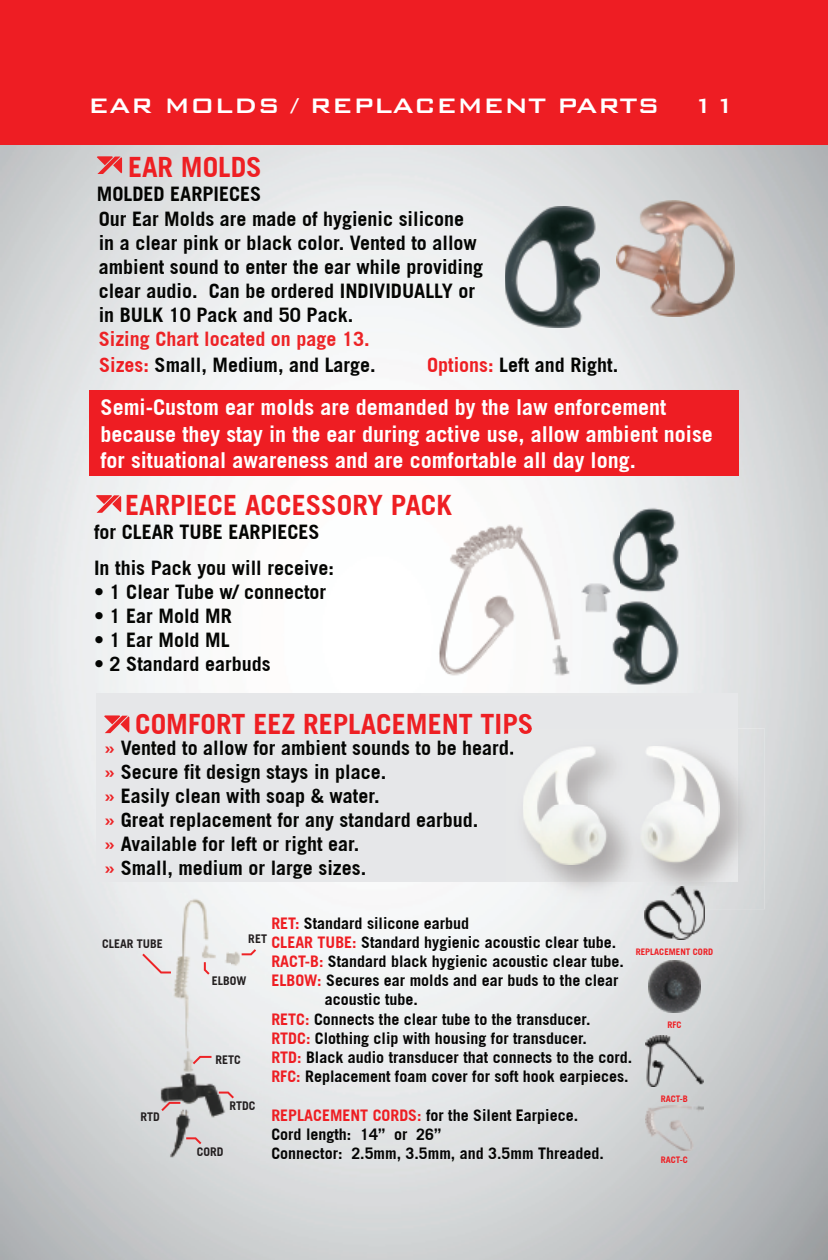
<style>
.page{position:relative;width:828px;height:1260px;background:#fff}
.page>*{position:absolute;margin:0;border:0;box-sizing:border-box;transform-origin:0 0}
.t1{font:700 28px "Trade Gothic";color:#ee1f23}
.t2{font:500 28px "Bank Gothic BT";color:#fff}
.t3{font:700 22px/26.4px "Trade Gothic";color:#fff}
.t4{font:700 20px/24px "Trade Gothic";color:#040503}
.t5{font:700 20px "Trade Gothic";color:#ed2326}
.t6{font:700 16px/19.2px "Trade Gothic";color:#050504}
.t7{font:700 12px "Trade Gothic";color:#231f20}
.t8{font:700 9px "Trade Gothic";color:#ee1e23}
.s1{color:#ee1e23}
.s2{color:#ee1f23}
.s3{color:#ed2326}
</style>
<div class="page">
<img style="left:0;top:144px;width:828px;height:1116px">
<div style="left:96px;top:693px;width:642px;height:189px;background:#e6e7e9"></div>
<svg style="left:104px;top:715px;width:25px;height:18px"></svg>
<img style="left:505px;top:729px;width:260px;height:180px">
<img style="left:505px;top:729px;width:233px;height:153px">
<img style="left:505px;top:729px;width:27px;height:5px">
<img style="left:505px;top:740px;width:8px;height:15px">
<img style="left:523px;top:746px;width:196px;height:118px">
<img style="left:644px;top:887px;width:60px;height:52px">
<img style="left:645px;top:1035px;width:59px;height:51px">
<img style="left:648px;top:960px;width:52px;height:52px">
<img style="left:646px;top:1106px;width:57px;height:45px">
<img style="left:421px;top:503px;width:267px;height:190px">
<svg style="left:96px;top:495px;width:25px;height:18px"></svg>
<div style="left:0;top:0;width:828px;height:144px;background:#ee1d23"></div>
<img style="left:617px;top:201px;width:117px;height:116px">
<svg style="left:97px;top:156px;width:25px;height:18px"></svg>
<img style="left:115px;top:894px;width:173px;height:269px">
<svg style="left:142px;top:954px;width:29px;height:20px"></svg>
<svg style="left:204px;top:962px;width:6px;height:13px"></svg>
<svg style="left:242px;top:949px;width:14px;height:6px"></svg>
<svg style="left:193px;top:1056px;width:19px;height:8px"></svg>
<svg style="left:219px;top:1092px;width:15px;height:6px"></svg>
<svg style="left:186px;top:1137px;width:15px;height:7px"></svg>
<svg style="left:161px;top:1102px;width:19px;height:9px"></svg>
<img style="left:505px;top:207px;width:95px;height:120px">
<div style="left:89px;top:391px;width:650px;height:85px;background:#ee1d23"></div>
<h1 class="t2" style="left:88px;top:90px;width:573px">EAR MOLDS / REPLACEMENT PARTS</h1>
<h1 class="t1" style="left:128px;top:149px;width:135px">EAR MOLDS</h1>
<p class="t4" style="left:97px;top:181px;width:166px">MOLDED EARPIECES</p>
<p class="t4" style="left:99px;top:207px;width:386px">Our Ear Molds are made of hygienic silicone in a clear pink or black color. Vented to allow ambient sound to enter the ear while providing clear audio. Can be ordered INDIVIDUALLY or in BULK 10 Pack and 50 Pack.</p>
<p class="t5" style="left:99px;top:327px;width:273px">Sizing Chart located on page 13.</p>
<p class="t4" style="left:99px;top:352px;width:278px"><span class="s1">Sizes:</span> Small, Medium, and Large.</p>
<p class="t4" style="left:427px;top:352px;width:193px"><span class="s2">Options:</span> Left and Right.</p>
<h1 class="t2" style="left:693px;top:90px;width:45px">11</h1>
<p class="t3" style="left:100px;top:394px;width:614px">Semi-Custom ear molds are demanded by the law enforcement because they stay in the ear during active use, allow ambient noise for situational awareness and are comfortable all day long.</p>
<h1 class="t1" style="left:125px;top:488px;width:328px">EARPIECE ACCESSORY PACK</h1>
<p class="t4" style="left:94px;top:513px;width:242px;line-height:36.4px">for CLEAR TUBE EARPIECES<br>In this Pack you will receive:</p>
<p class="t4" style="left:94px;top:580px;width:234px">• 1 Clear Tube w/ connector</p>
<p class="t4" style="left:94px;top:604px;width:139px">• 1 Ear Mold MR</p>
<p class="t4" style="left:94px;top:628px;width:137px">• 1 Ear Mold ML</p>
<p class="t4" style="left:94px;top:652px;width:178px">• 2 Standard earbuds</p>
<h1 class="t1" style="left:135px;top:706px;width:400px">COMFORT EEZ REPLACEMENT TIPS</h1>
<p class="t4" style="left:104px;top:735px;width:412px"><span class="s3">»</span> Vented to allow for ambient sounds to be heard. <span class="s3">»</span> Secure fit design stays in place.<br><span class="s3">»</span> Easily clean with soap &amp; water.<br><span class="s3">»</span> Great replacement for any standard earbud.<br><span class="s3">»</span> Available for left or right ear.<br><span class="s3">»</span> Small, medium or large sizes.</p>
<p class="t7" style="left:102px;top:937px;width:62px">CLEAR TUBE</p>
<p class="t7" style="left:141px;top:1109px;width:21px">RTD</p>
<p class="t6" style="left:271px;top:913px;width:199px"><span class="s1">RET:</span> Standard silicone earbud</p>
<p class="t6" style="left:271px;top:932px;width:346px"><span class="s1">CLEAR TUBE:</span> Standard hygienic acoustic clear tube.</p>
<p class="t6" style="left:271px;top:952px;width:354px"><span class="s1">RACT-B:</span> Standard black hygienic acoustic clear tube.</p>
<p class="t6" style="left:271px;top:971px;width:349px"><span class="s1">ELBOW:</span> Secures ear molds and ear buds to the clear</p>
<p class="t6" style="left:325px;top:990px;width:95px">acoustic tube.</p>
<p class="t6" style="left:271px;top:1009px;width:321px"><span class="s1">RETC:</span> Connects the clear tube to the transducer.</p>
<p class="t6" style="left:271px;top:1028px;width:317px"><span class="s1">RTDC:</span> Clothing clip with housing for transducer.</p>
<p class="t6" style="left:271px;top:1048px;width:362px"><span class="s1">RTD:</span> Black audio transducer that connects to the cord.</p>
<p class="t6" style="left:271px;top:1067px;width:359px"><span class="s1">RFC:</span> Replacement foam cover for soft hook earpieces.</p>
<p class="t6" style="left:271px;top:1105px;width:334px"><span class="s1">REPLACEMENT CORDS:</span> for the Silent Earpiece.<br>Cord length: 14” or 26”<br>Connector: 2.5mm, 3.5mm, and 3.5mm Threaded.</p>
<p class="t7" style="left:248px;top:932px;width:20px">RET</p>
<p class="t8" style="left:636px;top:946px;width:79px">REPLACEMENT CORD</p>
<p class="t7" style="left:212px;top:974px;width:36px">ELBOW</p>
<p class="t8" style="left:667px;top:1019px;width:16px">RFC</p>
<p class="t7" style="left:216px;top:1052px;width:27px">RETC</p>
<p class="t7" style="left:229px;top:1098px;width:28px">RTDC</p>
<p class="t8" style="left:661px;top:1093px;width:28px">RACT-B</p>
<p class="t7" style="left:197px;top:1144px;width:28px">CORD</p>
<p class="t8" style="left:661px;top:1155px;width:28px">RACT-C</p>
</div>
